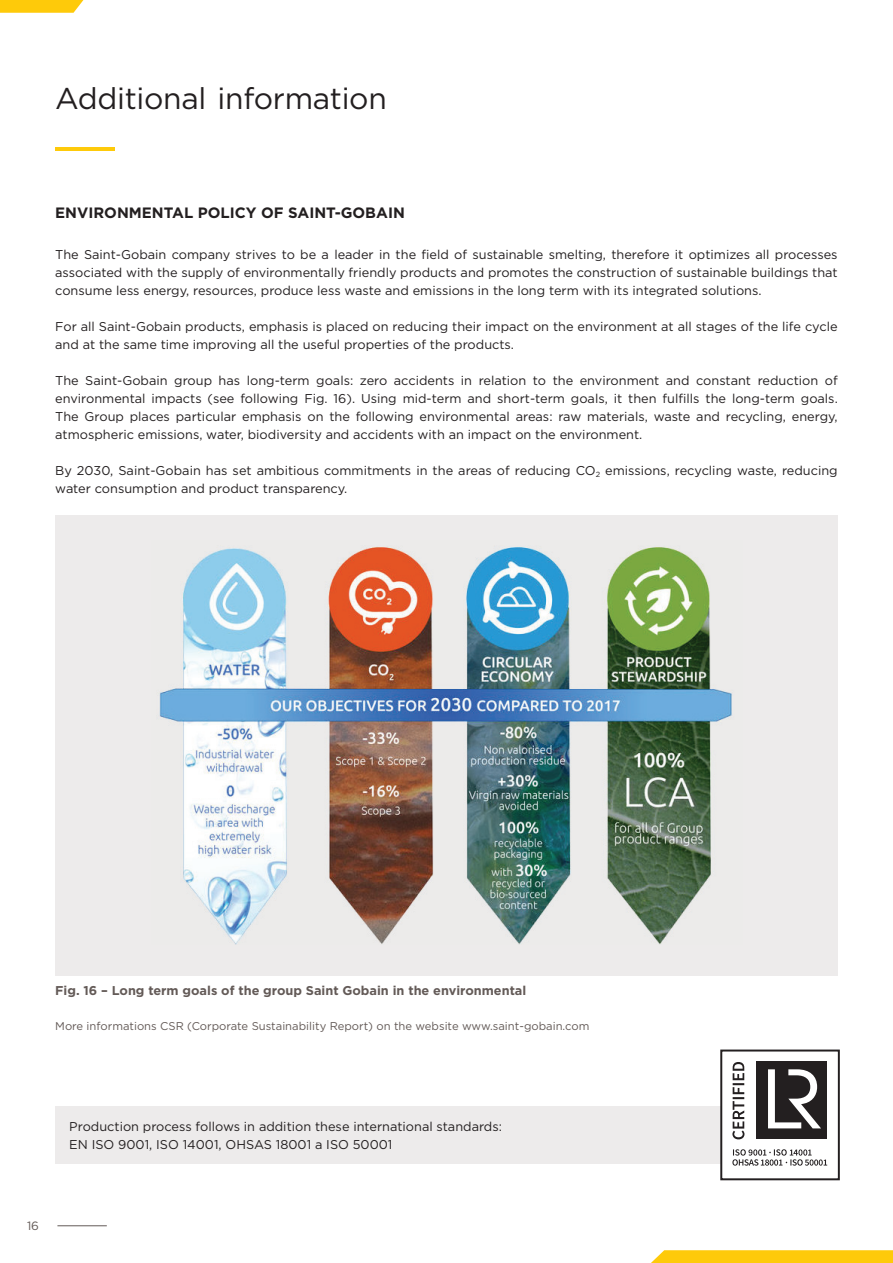
<style>
.page{position:relative;width:893px;height:1263px;background:#fff}
.page>*{position:absolute;margin:0;border:0;box-sizing:border-box;transform-origin:0 0}
.t1{font:30px "Gotham";letter-spacing:-.01em;color:#231f20}
.t2{font:700 15px "Gotham";color:#231f20}
.t3{font:12.75px/18px "Gotham";color:#231f20}
.t4{font:700 12.75px "Gotham";color:#635a57}
.t5{font:12px "Gotham";color:#635a57}
.t6{font:11.25px "Gotham";color:#635a57}
</style>
<div class="page">
<hr style="left:55px;top:147px;width:60px;height:4px;background:#feca0a">
<svg style="left:0;top:0;width:83px;height:13px"></svg>
<svg style="left:651px;top:1250px;width:242px;height:13px;background:#fecc15"></svg>
<hr style="left:57px;top:1225px;width:50px;height:1px;background:#635a57">
<div style="left:55px;top:1106px;width:715px;height:57px;background:#edebeb"></div>
<div style="left:721px;top:1050px;width:118px;height:129px;background:#fff"></div>
<div style="left:720px;top:1049px;width:120px;height:131px;border:2px solid #231f20"></div>
<svg style="left:732px;top:1062px;width:12px;height:77px"></svg>
<div style="left:757px;top:1062px;width:70px;height:77px;background:#231f20"></div>
<svg style="left:768px;top:1069px;width:53px;height:59px"></svg>
<svg style="left:732px;top:1149px;width:95px;height:17px"></svg>
<div style="left:55px;top:516px;width:783px;height:460px;background:#edebeb"></div>
<img style="left:159px;top:547px;width:573px;height:397px">
<h1 class="t1" style="left:55px;top:79px;width:333px">Additional information</h1>
<p class="t2" style="left:55px;top:203px;width:351px">ENVIRONMENTAL POLICY OF SAINT-GOBAIN</p>
<p class="t3" style="left:55px;top:245px;width:784px;text-align:justify">The Saint-Gobain company strives to be a leader in the field of sustainable smelting, therefore it optimizes all processes associated with the supply of environmentally friendly products and promotes the construction of sustainable buildings that consume less energy, resources, produce less waste and emissions in the long term with its integrated solutions.</p>
<p class="t3" style="left:55px;top:317px;width:784px">For all Saint-Gobain products, emphasis is placed on reducing their impact on the environment at all stages of the life cycle and at the same time improving all the useful properties of the products.</p>
<p class="t3" style="left:55px;top:371px;width:784px;text-align:justify">The Saint-Gobain group has long-term goals: zero accidents in relation to the environment and constant reduction of environmental impacts (see following Fig. 16). Using mid-term and short-term goals, it then fulfills the long-term goals.<br>The Group places particular emphasis on the following environmental areas: raw materials, waste and recycling, energy, atmospheric emissions, water, biodiversity and accidents with an impact on the environment.</p>
<p class="t3" style="left:55px;top:461px;width:784px">By 2030, Saint-Gobain has set ambitious commitments in the areas of reducing CO<sub>2</sub> emissions, recycling waste, reducing water consumption and product transparency.</p>
<p class="t4" style="left:55px;top:982px;width:473px">Fig. 16 – Long term goals of the group Saint Gobain in the environmental</p>
<p class="t6" style="left:55px;top:1019px;width:536px">More informations CSR (Corporate Sustainability Report) on the website www.saint-gobain.com</p>
<p class="t5" style="left:27px;top:1218px;width:13px">16</p>
<p class="t3" style="left:69px;top:1117px;width:434px">Production process follows in addition these international standards:<br>EN ISO 9001, ISO 14001, OHSAS 18001 a ISO 50001</p>
</div>
